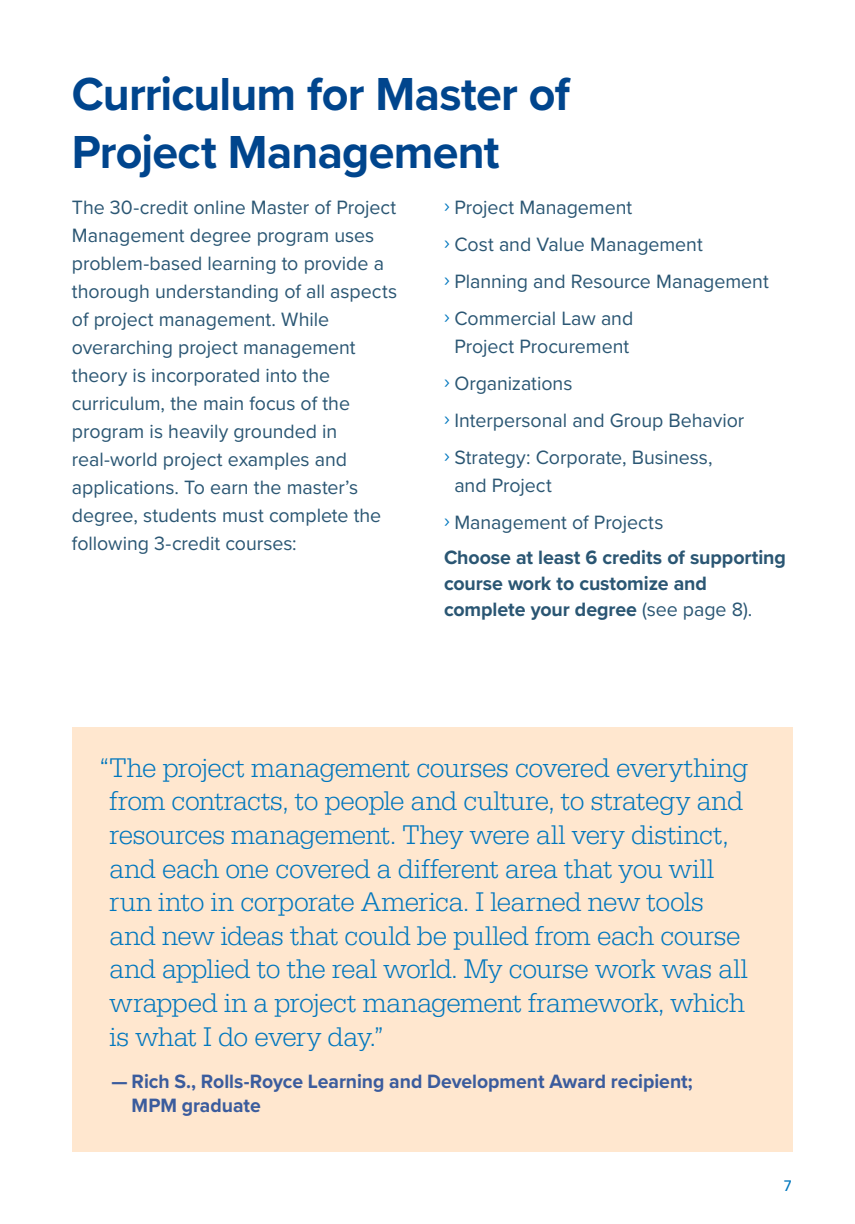
<style>
.page{position:relative;width:855px;height:1224px;background:#fff}
.page>*{position:absolute;margin:0;border:0;box-sizing:border-box;transform-origin:0 0}
.t1{font:700 48px/57.6px "Proxima Nova";letter-spacing:-.015em;color:#00458d}
.t2{font:300 28px/33.6px "Serifa";letter-spacing:-.02em;color:#0077be}
.t3{font:20px/28px "Proxima Nova";letter-spacing:-.005em;color:#2a5673}
.t4{font:700 20px/26px "Proxima Nova";letter-spacing:-.005em;color:#2a5673}
.t5{font:700 20px/24px "Proxima Nova";color:#3b5c9d}
.t6{font:20px/37px "Proxima Nova";color:#0077be;text-align:justify}
.t7{font:500 15px "Avenir LT Std";color:#0077be}
.s1{color:#0077be}
.s2{font-weight:400}
</style>
<div class="page">
<div style="left:72px;top:727px;width:720px;height:425px;background:#ffe7cf"></div>
<h2 class="t1" style="left:72px;top:64px;width:500px">Curriculum for Master of<br>Project Management</h2>
<p class="t3" style="left:72px;top:192px;width:327px">The 30-credit online Master of Project Management degree program uses problem-based learning to provide a thorough understanding of all aspects of project management. While overarching project management theory is incorporated into the curriculum, the main focus of the program is heavily grounded in real-world project examples and applications. To earn the master’s degree, students must complete the following 3-credit courses:</p>
<p class="t3" style="left:454px;top:192px;width:179px">Project Management</p>
<p class="t6" style="left:444px;top:185px;width:7px">› › › ›</p>
<p class="t3" style="left:454px;top:229px;width:250px">Cost and Value Management</p>
<p class="t3" style="left:454px;top:266px;width:316px">Planning and Resource Management</p>
<p class="t3" style="left:454px;top:303px;width:180px">Commercial Law and<br>Project Procurement</p>
<p class="t3" style="left:454px;top:368px;width:120px">Organizations</p>
<p class="t3" style="left:454px;top:405px;width:291px">Interpersonal and Group Behavior</p>
<p class="t3" style="left:454px;top:442px;width:260px">Strategy: Corporate, Business, and Project</p>
<p class="t3" style="left:444px;top:507px;width:221px"><span class="s1">›</span> Management of Projects</p>
<p class="t6" style="left:444px;top:361px;width:7px">› › ›</p>
<p class="t4" style="left:444px;top:543px;width:343px">Choose at least 6 credits of supporting course work to customize and complete your degree <span class="s2">(see page 8).</span></p>
<p class="t2" style="left:110px;top:751px;width:640px;text-indent:-10px">“The project management courses covered everything from contracts, to people and culture, to strategy and resources management. They were all very distinct, and each one covered a different area that you will run into in corporate America. I learned new tools and new ideas that could be pulled from each course and applied to the real world. My course work was all wrapped in a project management framework, which is what I do every day.”</p>
<p class="t5" style="left:132px;top:1068px;width:563px;text-indent:-20px">— Rich S., Rolls-Royce Learning and Development Award recipient;<br>MPM graduate</p>
<p class="t7" style="left:784px;top:1177px;width:10px">7</p>
</div>
